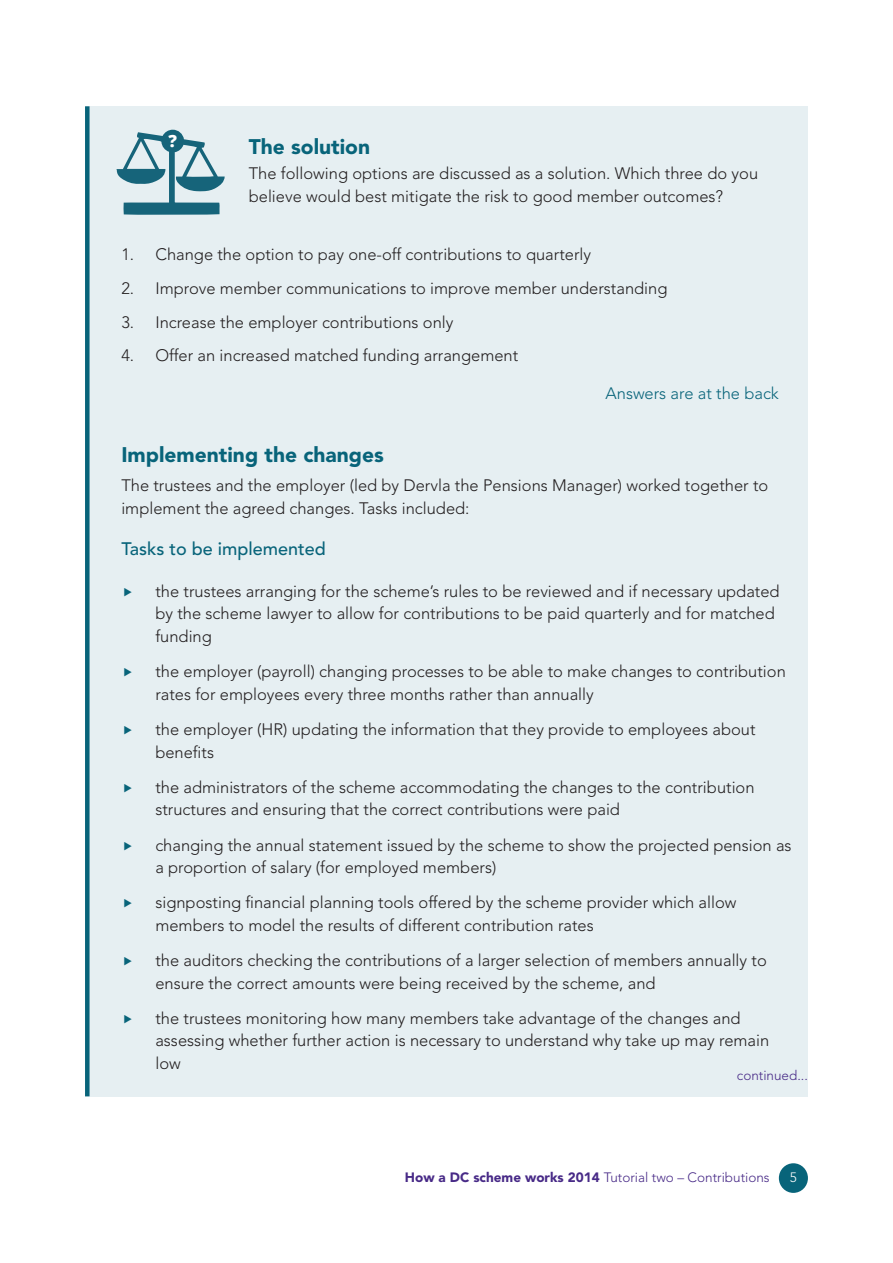
<style>
.page{position:relative;width:893px;height:1263px;background:#fff}
.page>*{position:absolute;margin:0;border:0;box-sizing:border-box;transform-origin:0 0}
.Heading_3{font:900 21px "Avenir LT Std";color:#08647a}
.body_text{font:500 18px "Avenir LT Std";color:#08647a}
.t1{font:800 16.95px "Open Sans";color:#fff}
.body_text-2{font:300 16.5px/22.5px "Avenir LT Std";color:#231f20}
.body_text-3{font:300 16.5px "Avenir LT Std";color:#08647a}
.continued{font:300 13.5px "Avenir LT Std";color:#482a87}
.t2{font:300 13.5px "Avenir LT Std";color:#fff}
.s1{font-weight:900}
</style>
<div class="page">
<div style="left:779px;top:1163px;width:29px;height:30px;background:#08647a;border-radius:50%"></div>
<div style="left:85px;top:106px;width:723px;height:990px;background:#e6eff2"></div>
<svg style="left:116px;top:130px;width:109px;height:85px"></svg>
<div style="left:85px;top:106px;width:5px;height:990px;background:#08647a"></div>
<p class="t1" style="left:168px;top:128px;width:10px">?</p>
<h4 class="Heading_3" style="left:249px;top:134px;width:123px">The solution</h4>
<p class="body_text-2" style="left:249px;top:162px;width:511px">The following options are discussed as a solution. Which three do you believe would best mitigate the risk to good member outcomes?</p>
<p class="body_text-2" style="left:121px;top:243px;width:471px">1. Change the option to pay one-off contributions to quarterly</p>
<p class="body_text-2" style="left:121px;top:277px;width:548px">2. Improve member communications to improve member understanding</p>
<p class="body_text-2" style="left:121px;top:311px;width:334px">3. Increase the employer contributions only</p>
<p class="body_text-2" style="left:121px;top:345px;width:398px">4. Offer an increased matched funding arrangement</p>
<p class="body_text-3" style="left:605px;top:384px;width:175px">Answers are at the back</p>
<h4 class="Heading_3" style="left:121px;top:442px;width:264px">Implementing the changes</h4>
<p class="body_text-2" style="left:121px;top:474px;width:648px">The trustees and the employer (led by Dervla the Pensions Manager) worked together to implement the agreed changes. Tasks included:</p>
<p class="body_text" style="left:121px;top:539px;width:206px">Tasks to be implemented</p>
<p class="body_text-2" style="left:155px;top:580px;width:626px">the trustees arranging for the scheme’s rules to be reviewed and if necessary updated by the scheme lawyer to allow for contributions to be paid quarterly and for matched funding</p>
<p class="body_text-2" style="left:155px;top:660px;width:632px">the employer (payroll) changing processes to be able to make changes to contribution rates for employees every three months rather than annually</p>
<p class="body_text-2" style="left:155px;top:718px;width:602px">the employer (HR) updating the information that they provide to employees about benefits</p>
<p class="body_text-2" style="left:155px;top:776px;width:601px">the administrators of the scheme accommodating the changes to the contribution structures and ensuring that the correct contributions were paid</p>
<p class="body_text-2" style="left:155px;top:834px;width:638px">changing the annual statement issued by the scheme to show the projected pension as a proportion of salary (for employed members)</p>
<p class="body_text-2" style="left:155px;top:891px;width:583px">signposting financial planning tools offered by the scheme provider which allow members to model the results of different contribution rates</p>
<p class="body_text-2" style="left:155px;top:949px;width:613px">the auditors checking the contributions of a larger selection of members annually to ensure the correct amounts were being received by the scheme, and</p>
<p class="body_text-2" style="left:155px;top:1007px;width:615px">the trustees monitoring how many members take advantage of the changes and assessing whether further action is necessary to understand why take up may remain low</p>
<p class="continued" style="left:737px;top:1067px;width:73px">continued...</p>
<p class="continued" style="left:405px;top:1169px;width:366px"><span class="s1">How a DC scheme works 2014</span> Tutorial two – Contributions</p>
<p class="t2" style="left:790px;top:1170px;width:9px">5</p>
</div>
